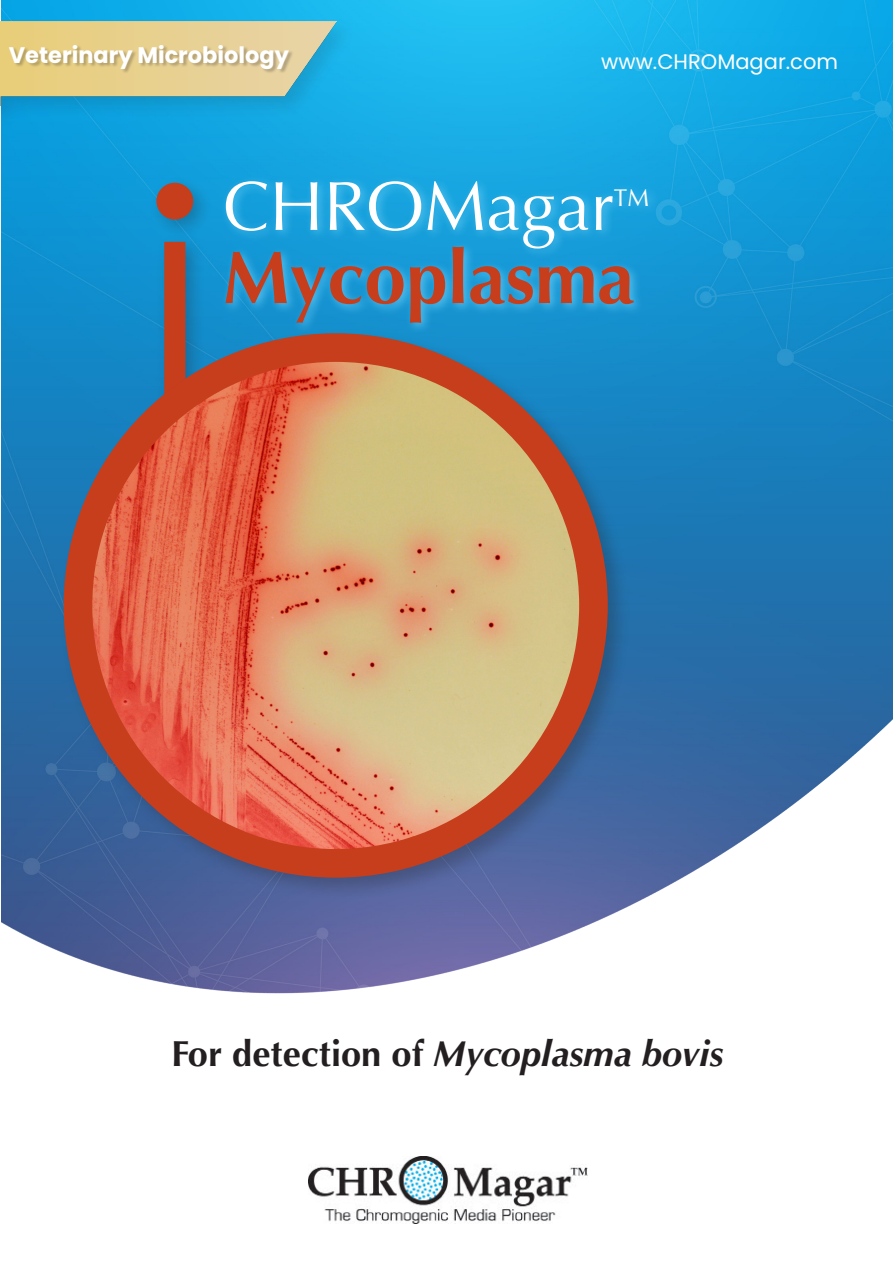
<style>
.page{position:relative;width:893px;height:1263px;background:#fff}
.page>*{position:absolute;margin:0;border:0;box-sizing:border-box;transform-origin:0 0}
.Normal_e{font:700 74.85px "Optima";color:#c63e1c}
.Normal_e-2{font:69.6px "Optima";color:#fff}
.t1{font:italic 700 36.3px "Optima";color:#231f20}
.Normal_e-3{font:24.3px "Optima";color:#fff}
.t2{font:700 22.5px "Poppins";color:#fff}
.t3{font:21px "Poppins";color:#fff}
.s1{font-style:normal}
</style>
<div class="page">
<img style="left:1px;top:0;width:892px;height:1188px">
<img style="left:309px;top:1156px;width:278px;height:68px">
<div style="left:0;top:16px;width:357px;height:112px;background:#231f20;opacity:.13"></div>
<img style="left:0;top:21px;width:336px;height:85px">
<div style="left:9px;top:45px;width:285px;height:29px;background:#231f20;opacity:.27"></div>
<div style="left:220px;top:175px;width:440px;height:160px;background:#6bcff6;opacity:.7"></div>
<div style="left:156px;top:233px;width:50px;height:199px;background:#231f20;opacity:.27"></div>
<div style="left:164px;top:242px;width:21px;height:170px;background:#c63e1c"></div>
<div style="left:149px;top:175px;width:64px;height:64px;background:#231f20;opacity:.27"></div>
<div style="left:157px;top:184px;width:35px;height:35px;background:#c63e1c;border-radius:50%"></div>
<div style="left:156px;top:183px;width:37px;height:37px;border:2px solid #c63e1c;border-radius:50%"></div>
<div style="left:58px;top:328px;width:573px;height:573px;background:#231f20;opacity:.27"></div>
<img style="left:78px;top:348px;width:515px;height:515px;border-radius:258px">
<div style="left:64px;top:333px;width:544px;height:545px;border:29px solid #c63e1c;border-radius:50%"></div>
<p class="t2" style="left:9px;top:42px;width:282px">Veterinary Microbiology</p>
<p class="t3" style="left:601px;top:49px;width:238px">www.CHROMagar.com</p>
<p class="Normal_e-2" style="left:223px;top:166px;width:392px">CHROMagar</p>
<p class="Normal_e-3" style="left:614px;top:183px;width:37px">TM</p>
<p class="Normal_e" style="left:223px;top:234px;width:413px">Mycoplasma</p>
<p class="t1" style="left:171px;top:1032px;width:554px"><span class="s1">For detection of</span> Mycoplasma bovis</p>
</div>
